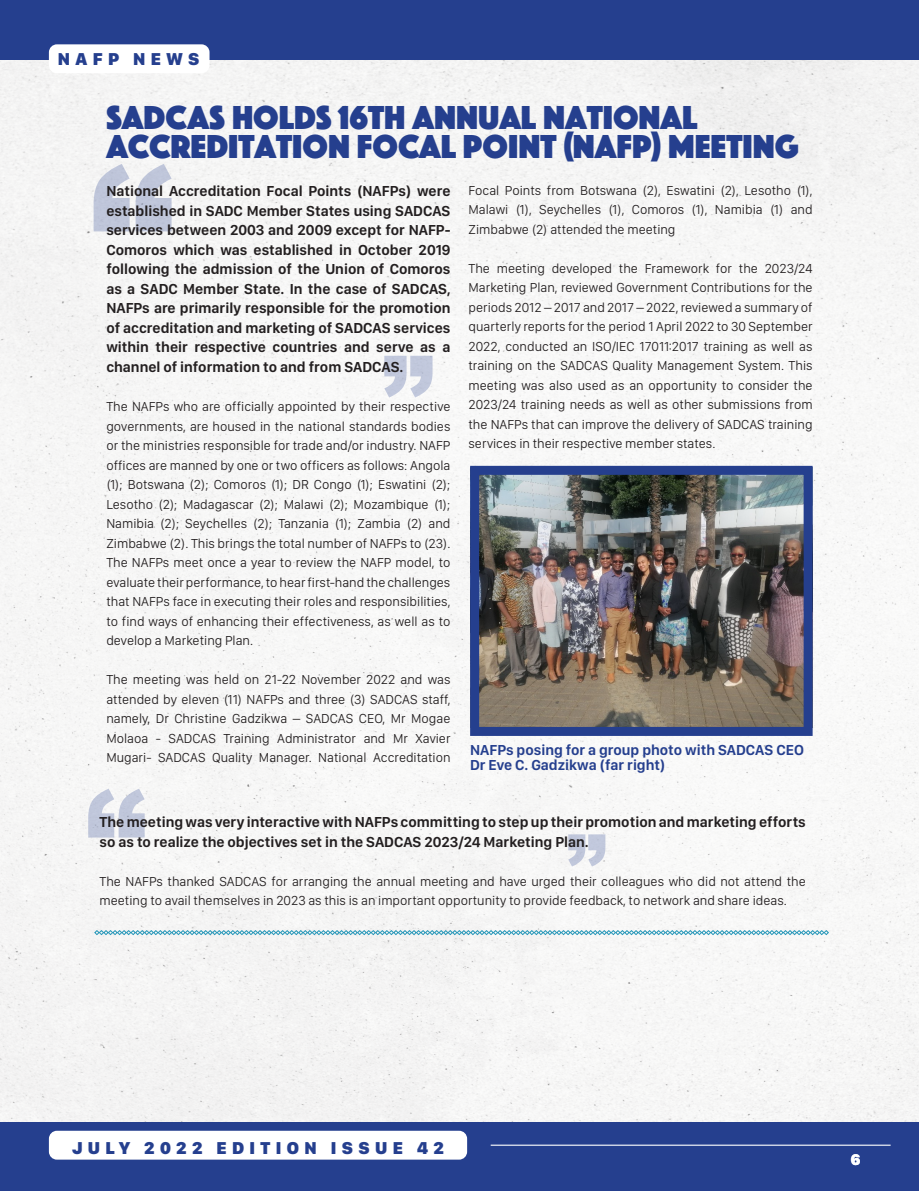
<style>
.page{position:relative;width:919px;height:1191px;background:#fff}
.page>*{position:absolute;margin:0;border:0;box-sizing:border-box;transform-origin:0 0}
.t1{font:34.5px/28.5px "Phosphate Solid";color:#253f8e}
.t2{font:900 17.85px "SF Compact Display";letter-spacing:.3em;color:#253f8e}
.t3{font:900 16.05px "SF Compact Display";color:#fff}
.t4{font:600 15px/19.5px "SF Compact Display";color:#231f20;text-align:justify}
.t5{font:600 15px/15px "SF Compact Display";color:#253f8e}
.t6{font:300 13.5px/19.5px "SF Compact Display";color:#231f20;text-align:justify}
</style>
<div class="page">
<div style="left:0;top:59px;width:918px;height:1064px;background:#f6f6f6"></div>
<div style="left:0;top:1123px;width:918px;height:68px;background:#253f8e"></div>
<div style="left:0;top:0;width:918px;height:59px;background:#253f8e"></div>
<div style="left:49px;top:1130px;width:418px;height:29px;background:#fff;border-radius:8px"></div>
<hr style="left:490px;top:1144px;width:400px;height:1px;background:#fff">
<div style="left:49px;top:44px;width:160px;height:29px;background:#fff;border-radius:8px"></div>
<svg style="left:94px;top:164px;width:77px;height:67px"></svg>
<svg style="left:384px;top:356px;width:48px;height:41px"></svg>
<img style="left:480px;top:476px;width:322px;height:250px">
<div style="left:470px;top:466px;width:342px;height:270px;border:9px solid #253f8e"></div>
<svg style="left:94px;top:930px;width:734px;height:5px"></svg>
<svg style="left:88px;top:788px;width:57px;height:49px"></svg>
<svg style="left:568px;top:834px;width:37px;height:32px"></svg>
<p class="t2" style="left:58px;top:48px;width:143px">NAFP NEWS</p>
<p class="t1" style="left:106px;top:102px;width:694px">SADCAS HOLDS 16TH ANNUAL NATIONAL<br>ACCREDITATION FOCAL POINT (NAFP) MEETING</p>
<p class="t4" style="left:106px;top:181px;width:345px">National Accreditation Focal Points (NAFPs) were established in SADC Member States using SADCAS services between 2003 and 2009 except for NAFP-Comoros which was established in October 2019 following the admission of the Union of Comoros as a SADC Member State. In the case of SADCAS, NAFPs are primarily responsible for the promotion of accreditation and marketing of SADCAS services within their respective countries and serve as a channel of information to and from SADCAS.</p>
<p class="t6" style="left:106px;top:396px;width:345px">The NAFPs who are officially appointed by their respective governments, are housed in the national standards bodies or the ministries responsible for trade and/or industry. NAFP offices are manned by one or two officers as follows: Angola (1); Botswana (2); Comoros (1); DR Congo (1); Eswatini (2); Lesotho (2); Madagascar (2); Malawi (2); Mozambique (1); Namibia (2); Seychelles (2); Tanzania (1); Zambia (2) and Zimbabwe (2). This brings the total number of NAFPs to (23).</p>
<p class="t6" style="left:106px;top:552px;width:345px">The NAFPs meet once a year to review the NAFP model, to evaluate their performance, to hear first-hand the challenges that NAFPs face in executing their roles and responsibilities, to find ways of enhancing their effectiveness, as well as to develop a Marketing Plan.</p>
<p class="t6" style="left:106px;top:669px;width:345px">The meeting was held on 21-22 November 2022 and was attended by eleven (11) NAFPs and three (3) SADCAS staff, namely, Dr Christine Gadzikwa – SADCAS CEO, Mr Mogae Molaoa - SADCAS Training Administrator and Mr Xavier Mugari- SADCAS Quality Manager. National Accreditation</p>
<p class="t6" style="left:468px;top:180px;width:345px">Focal Points from Botswana (2), Eswatini (2), Lesotho (1), Malawi (1), Seychelles (1), Comoros (1), Namibia (1) and Zimbabwe (2) attended the meeting</p>
<p class="t6" style="left:468px;top:258px;width:345px">The meeting developed the Framework for the 2023/24<br>Marketing Plan, reviewed Government Contributions for the periods 2012 – 2017 and 2017 – 2022, reviewed a summary of quarterly reports for the period 1 April 2022 to 30 September 2022, conducted an ISO/IEC 17011:2017 training as well as training on the SADCAS Quality Management System. This meeting was also used as an opportunity to consider the 2023/24 training needs as well as other submissions from the NAFPs that can improve the delivery of SADCAS training services in their respective member states.</p>
<p class="t5" style="left:470px;top:742px;width:335px">NAFPs posing for a group photo with SADCAS CEO<br>Dr Eve C. Gadzikwa (far right)</p>
<p class="t4" style="left:99px;top:812px;width:707px">The meeting was very interactive with NAFPs committing to step up their promotion and marketing efforts so as to realize the objectives set in the SADCAS 2023/24 Marketing Plan.</p>
<p class="t6" style="left:99px;top:871px;width:707px">The NAFPs thanked SADCAS for arranging the annual meeting and have urged their colleagues who did not attend the meeting to avail themselves in 2023 as this is an important opportunity to provide feedback, to network and share ideas.</p>
<p class="t2" style="left:72px;top:1137px;width:373px">JULY 2022 EDITION ISSUE 42</p>
<p class="t3" style="left:850px;top:1149px;width:11px">6</p>
</div>
